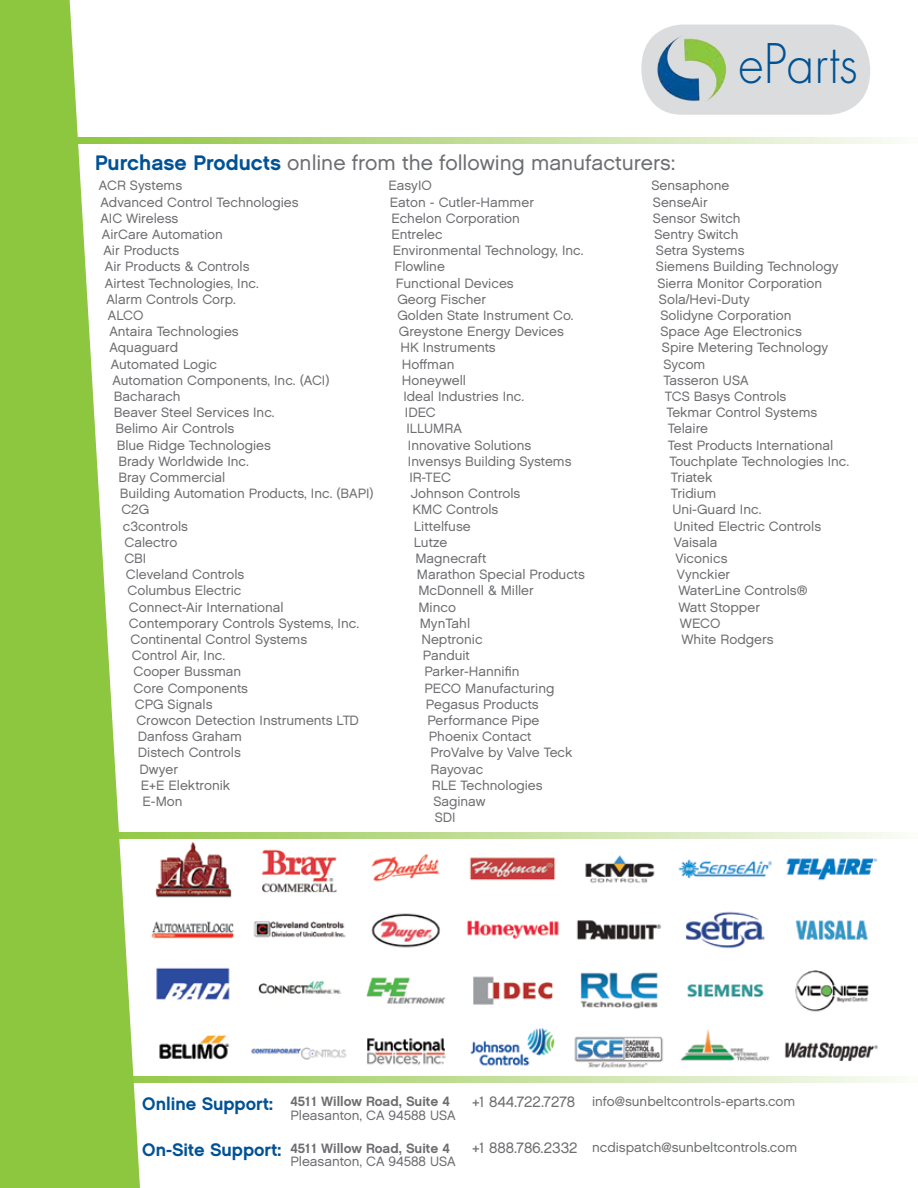
<style>
.page{position:relative;width:918px;height:1188px;background:#fff}
.page>*{position:absolute;margin:0;border:0;box-sizing:border-box;transform-origin:0 0}
.t1{font:300 53.1px "Futura";color:#005294;scale:.93 1}
.t2{font:21px "Chalet London Nineteen Sixty";color:#6d6e71}
.t3{font:18px "Chalet New York Nineteen Sixty";color:#005295}
.t4{font:13.5px "Chalet London Nineteen Sixty";color:#6d6e71}
.t5{font:13.5px "Chalet New York Nineteen Sixty";color:#6d6e71}
.s1{font-family:"Chalet New York Nineteen Sixty";color:#005295}
.s2{font-size:15px}
</style>
<div class="page">
<img style="left:151px;top:842px;width:727px;height:226px">
<svg style="left:140px;top:137px;width:759px;height:7px;background:#c6e09f"></svg>
<svg style="left:140px;top:832px;width:759px;height:6px;background:#c6e09f"></svg>
<svg style="left:140px;top:1077px;width:759px;height:6px;background:#c6e09f"></svg>
<svg style="left:0;top:0;width:140px;height:1188px;fill:#8dc63f"></svg>
<div style="left:641px;top:25px;width:229px;height:90px;background:#dbdcdd;border-radius:42px"></div>
<img style="left:657px;top:36px;width:70px;height:66px">
<h2 class="t2" style="left:95px;top:150px;width:582px"><span class="s1">Purchase Products</span> online from the following manufacturers:</h2>
<h1 class="t1" style="left:739px;top:32px;width:130px">eParts</h1>
<p class="t4" style="left:99px;top:178px;width:85px">ACR Systems</p>
<p class="t4" style="left:100px;top:194px;width:200px">Advanced Control Technologies</p>
<p class="t4" style="left:100px;top:210px;width:79px">AIC Wireless</p>
<p class="t4" style="left:102px;top:226px;width:122px">AirCare Automation</p>
<p class="t4" style="left:103px;top:242px;width:77px">Air Products</p>
<p class="t4" style="left:105px;top:259px;width:146px">Air Products &amp; Controls</p>
<p class="t4" style="left:105px;top:275px;width:155px">Airtest Technologies, Inc.</p>
<p class="t4" style="left:106px;top:291px;width:131px">Alarm Controls Corp.</p>
<p class="t4" style="left:108px;top:307px;width:37px">ALCO</p>
<p class="t4" style="left:109px;top:323px;width:131px">Antaira Technologies</p>
<p class="t4" style="left:109px;top:340px;width:70px">Aquaguard</p>
<p class="t4" style="left:111px;top:356px;width:108px">Automated Logic</p>
<p class="t4" style="left:112px;top:372px;width:219px">Automation Components, Inc. (ACI)</p>
<p class="t4" style="left:114px;top:388px;width:68px">Bacharach</p>
<p class="t4" style="left:114px;top:404px;width:162px">Beaver Steel Services Inc.</p>
<p class="t4" style="left:115px;top:421px;width:120px">Belimo Air Controls</p>
<p class="t4" style="left:117px;top:437px;width:156px">Blue Ridge Technologies</p>
<p class="t4" style="left:118px;top:453px;width:132px">Brady Worldwide Inc.</p>
<p class="t4" style="left:118px;top:469px;width:108px">Bray Commercial</p>
<p class="t4" style="left:120px;top:485px;width:255px">Building Automation Products, Inc. (BAPI)</p>
<p class="t4" style="left:121px;top:502px;width:29px">C2G</p>
<p class="t4" style="left:123px;top:518px;width:67px">c3controls</p>
<p class="t4" style="left:124px;top:534px;width:54px">Calectro</p>
<p class="t4" style="left:124px;top:550px;width:23px">CBI</p>
<p class="t4" style="left:126px;top:566px;width:120px">Cleveland Controls</p>
<p class="t4" style="left:127px;top:583px;width:115px">Columbus Electric</p>
<p class="t4" style="left:129px;top:599px;width:156px">Connect-Air International</p>
<p class="t4" style="left:129px;top:615px;width:232px">Contemporary Controls Systems, Inc.</p>
<p class="t4" style="left:130px;top:631px;width:178px">Continental Control Systems</p>
<p class="t4" style="left:132px;top:647px;width:95px">Control Air, Inc.</p>
<p class="t4" style="left:133px;top:664px;width:109px">Cooper Bussman</p>
<p class="t4" style="left:133px;top:680px;width:116px">Core Components</p>
<p class="t4" style="left:135px;top:696px;width:79px">CPG Signals</p>
<p class="t4" style="left:136px;top:712px;width:224px">Crowcon Detection Instruments LTD</p>
<p class="t4" style="left:138px;top:728px;width:106px">Danfoss Graham</p>
<p class="t4" style="left:138px;top:745px;width:104px">Distech Controls</p>
<p class="t4" style="left:139px;top:761px;width:40px">Dwyer</p>
<p class="t4" style="left:141px;top:777px;width:91px">E+E Elektronik</p>
<p class="t4" style="left:142px;top:793px;width:42px">E-Mon</p>
<p class="t4" style="left:388px;top:178px;width:45px">EasyIO</p>
<p class="t4" style="left:390px;top:194px;width:146px">Eaton - Cutler-Hammer</p>
<p class="t4" style="left:391px;top:210px;width:130px">Echelon Corporation</p>
<p class="t4" style="left:391px;top:226px;width:53px">Entrelec</p>
<p class="t4" style="left:393px;top:242px;width:192px">Environmental Technology, Inc.</p>
<p class="t4" style="left:394px;top:259px;width:52px">Flowline</p>
<p class="t4" style="left:396px;top:275px;width:119px">Functional Devices</p>
<p class="t4" style="left:397px;top:291px;width:90px">Georg Fischer</p>
<p class="t4" style="left:397px;top:307px;width:178px">Golden State Instrument Co.</p>
<p class="t4" style="left:399px;top:323px;width:166px">Greystone Energy Devices</p>
<p class="t4" style="left:400px;top:340px;width:97px">HK Instruments</p>
<p class="t4" style="left:402px;top:356px;width:54px">Hoffman</p>
<p class="t4" style="left:402px;top:372px;width:66px">Honeywell</p>
<p class="t4" style="left:403px;top:388px;width:122px">Ideal Industries Inc.</p>
<p class="t4" style="left:405px;top:404px;width:32px">IDEC</p>
<p class="t4" style="left:406px;top:421px;width:57px">ILLUMRA</p>
<p class="t4" style="left:408px;top:437px;width:125px">Innovative Solutions</p>
<p class="t4" style="left:408px;top:453px;width:165px">Invensys Building Systems</p>
<p class="t4" style="left:409px;top:469px;width:43px">IR-TEC</p>
<p class="t4" style="left:411px;top:485px;width:111px">Johnson Controls</p>
<p class="t4" style="left:412px;top:502px;width:87px">KMC Controls</p>
<p class="t4" style="left:414px;top:518px;width:58px">Littelfuse</p>
<p class="t4" style="left:414px;top:534px;width:35px">Lutze</p>
<p class="t4" style="left:415px;top:550px;width:73px">Magnecraft</p>
<p class="t4" style="left:417px;top:566px;width:170px">Marathon Special Products</p>
<p class="t4" style="left:418px;top:583px;width:117px">McDonnell &amp; Miller</p>
<p class="t4" style="left:418px;top:599px;width:39px">Minco</p>
<p class="t4" style="left:420px;top:615px;width:52px">MynTahl</p>
<p class="t4" style="left:421px;top:631px;width:63px">Neptronic</p>
<p class="t4" style="left:423px;top:647px;width:48px">Panduit</p>
<p class="t4" style="left:424px;top:664px;width:97px">Parker-Hannifin</p>
<p class="t4" style="left:424px;top:680px;width:132px">PECO Manufacturing</p>
<p class="t4" style="left:426px;top:696px;width:114px">Pegasus Products</p>
<p class="t4" style="left:427px;top:712px;width:114px">Performance Pipe</p>
<p class="t4" style="left:429px;top:728px;width:104px">Phoenix Contact</p>
<p class="t4" style="left:430px;top:745px;width:144px">ProValve by Valve Teck</p>
<p class="t4" style="left:430px;top:761px;width:54px">Rayovac</p>
<p class="t4" style="left:432px;top:777px;width:112px">RLE Technologies</p>
<p class="t4" style="left:433px;top:793px;width:54px">Saginaw</p>
<p class="t4" style="left:435px;top:809px;width:22px">SDI</p>
<p class="t4" style="left:651px;top:178px;width:80px">Sensaphone</p>
<p class="t4" style="left:653px;top:194px;width:56px">SenseAir</p>
<p class="t4" style="left:653px;top:210px;width:89px">Sensor Switch</p>
<p class="t4" style="left:654px;top:226px;width:86px">Sentry Switch</p>
<p class="t4" style="left:656px;top:242px;width:90px">Setra Systems</p>
<p class="t4" style="left:656px;top:259px;width:184px">Siemens Building Technology</p>
<p class="t4" style="left:657px;top:275px;width:166px">Sierra Monitor Corporation</p>
<p class="t4" style="left:659px;top:291px;width:92px">Sola/Hevi-Duty</p>
<p class="t4" style="left:660px;top:307px;width:133px">Solidyne Corporation</p>
<p class="t4" style="left:660px;top:323px;width:143px">Space Age Electronics</p>
<p class="t4" style="left:662px;top:340px;width:168px">Spire Metering Technology</p>
<p class="t4" style="left:663px;top:356px;width:44px">Sycom</p>
<p class="t4" style="left:663px;top:372px;width:87px">Tasseron USA</p>
<p class="t4" style="left:665px;top:388px;width:123px">TCS Basys Controls</p>
<p class="t4" style="left:666px;top:404px;width:152px">Tekmar Control Systems</p>
<p class="t4" style="left:668px;top:421px;width:42px">Telaire</p>
<p class="t4" style="left:668px;top:437px;width:167px">Test Products International</p>
<p class="t4" style="left:669px;top:453px;width:181px">Touchplate Technologies Inc.</p>
<p class="t4" style="left:671px;top:469px;width:43px">Triatek</p>
<p class="t4" style="left:671px;top:485px;width:47px">Tridium</p>
<p class="t4" style="left:672px;top:502px;width:91px">Uni-Guard Inc.</p>
<p class="t4" style="left:674px;top:518px;width:149px">United Electric Controls</p>
<p class="t4" style="left:674px;top:534px;width:45px">Vaisala</p>
<p class="t4" style="left:675px;top:550px;width:54px">Viconics</p>
<p class="t4" style="left:677px;top:566px;width:55px">Vynckier</p>
<p class="t4" style="left:678px;top:583px;width:131px">WaterLine Controls®</p>
<p class="t4" style="left:678px;top:599px;width:83px">Watt Stopper</p>
<p class="t4" style="left:680px;top:615px;width:42px">WECO</p>
<p class="t4" style="left:681px;top:631px;width:94px">White Rodgers</p>
<h3 class="t3" style="left:142px;top:1092px;width:132px">Online Support:</h3>
<p class="t4" style="left:472px;top:1093px;width:325px"><span class="s2">+1 844.722.7278</span> info@sunbeltcontrols-eparts.com</p>
<p class="t5" style="left:291px;top:1140px;width:161px">4511 Willow Road, Suite 4</p>
<p class="t4" style="left:291px;top:1153px;width:167px">Pleasanton, CA 94588 USA</p>
<p class="t5" style="left:291px;top:1093px;width:161px">4511 Willow Road, Suite 4</p>
<p class="t4" style="left:291px;top:1107px;width:167px">Pleasanton, CA 94588 USA</p>
<h3 class="t3" style="left:142px;top:1139px;width:141px">On-Site Support:</h3>
<p class="t4" style="left:472px;top:1139px;width:326px"><span class="s2">+1 888.786.2332</span> ncdispatch@sunbeltcontrols.com</p>
</div>
